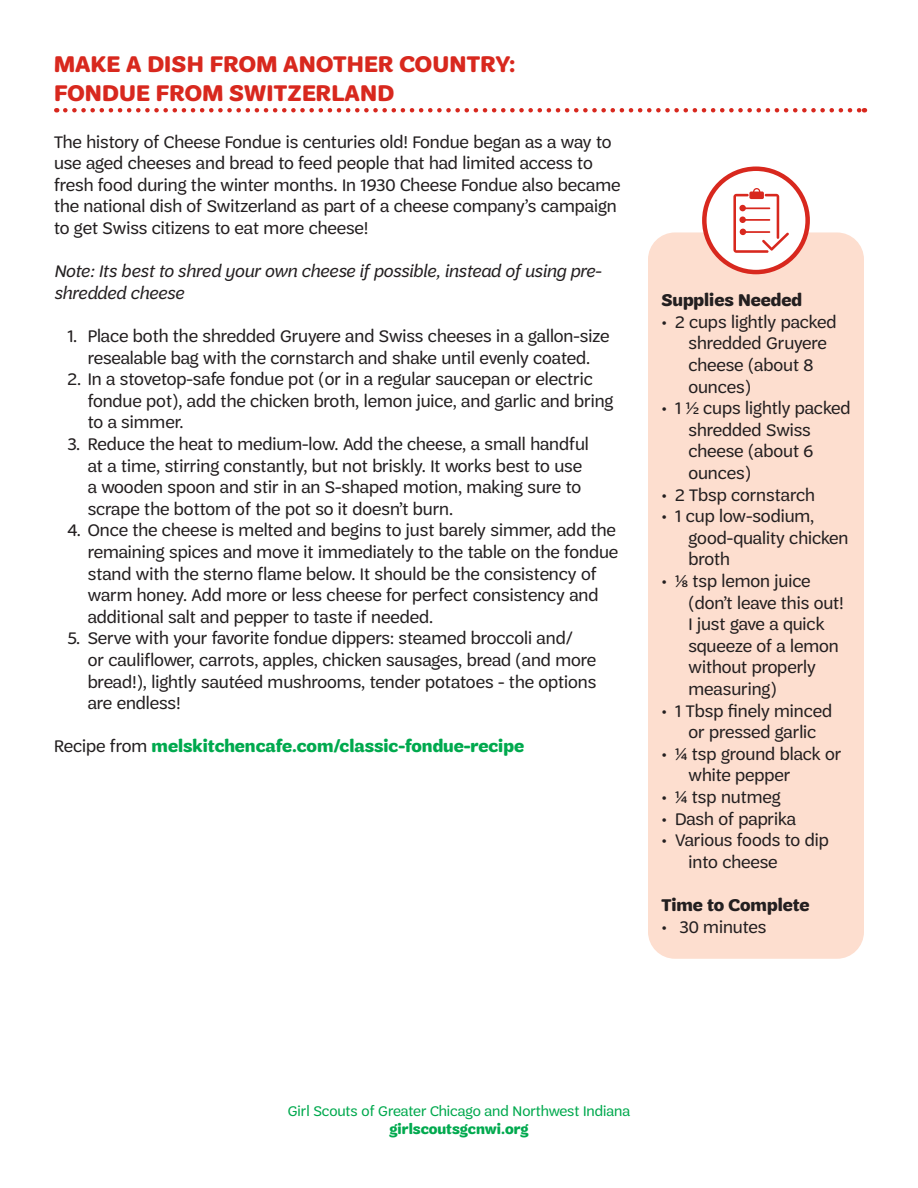
<style>
.page{position:relative;width:918px;height:1188px;background:#fff}
.page>*{position:absolute;margin:0;border:0;box-sizing:border-box;transform-origin:0 0}
.t1{font:700 24px "Trefoil Sans";letter-spacing:.01em;color:#d8281e}
.t2{font:18px/21.6px "Trefoil Sans";color:#231f20}
.t3{font:italic 18px/21.6px "Trefoil Sans";color:#231f20}
.Body{font:700 18px "Trefoil Sans";color:#00a94e}
.t4{font:700 18px "Trefoil Sans";color:#231f20}
.t5{font:15px "Trefoil Sans";color:#00a94e}
.t6{font:700 15px "Trefoil Sans";color:#00a94e}
.s1{font-weight:400;color:#231f20}
</style>
<div class="page">
<svg style="left:65px;top:108px;width:800px;height:4px"></svg>
<div style="left:648px;top:232px;width:216px;height:727px;background:#fddecf;border-radius:27px"></div>
<div style="left:704px;top:169px;width:104px;height:103px;background:#fff;border-radius:50%"></div>
<div style="left:702px;top:166px;width:108px;height:108px;border:4px solid #d8281e;border-radius:50%"></div>
<svg style="left:733px;top:188px;width:56px;height:65px"></svg>
<p class="t1" style="left:54px;top:51px;width:463px">MAKE A DISH FROM ANOTHER COUNTRY:</p>
<p class="t1" style="left:54px;top:79px;width:342px">FONDUE FROM SWITZERLAND</p>
<p class="t2" style="left:54px;top:131px;width:568px">The history of Cheese Fondue is centuries old! Fondue began as a way to use aged cheeses and bread to feed people that had limited access to fresh food during the winter months. In 1930 Cheese Fondue also became the national dish of Switzerland as part of a cheese company’s campaign to get Swiss citizens to eat more cheese!</p>
<p class="t3" style="left:54px;top:261px;width:549px">Note: Its best to shred your own cheese if possible, instead of using pre&shy;shredded cheese</p>
<p class="t2" style="left:68px;top:325px;width:543px;text-align:center">1. Place both the shredded Gruyere and Swiss cheeses in a gallon-size resealable bag with the cornstarch and shake until evenly coated.</p>
<p class="t2" style="left:88px;top:368px;width:527px;text-indent:-20px">2. In a stovetop-safe fondue pot (or in a regular saucepan or electric fondue pot), add the chicken broth, lemon juice, and garlic and bring to a simmer.</p>
<p class="t2" style="left:88px;top:433px;width:503px;text-indent:-20px">3. Reduce the heat to medium-low. Add the cheese, a small handful at a time, stirring constantly, but not briskly. It works best to use a wooden spoon and stir in an S-shaped motion, making sure to scrape the bottom of the pot so it doesn’t burn.</p>
<p class="t2" style="left:88px;top:520px;width:532px;text-indent:-20px">4. Once the cheese is melted and begins to just barely simmer, add the remaining spices and move it immediately to the table on the fondue stand with the sterno flame below. It should be the consistency of warm honey. Add more or less cheese for perfect consistency and additional salt and pepper to taste if needed.</p>
<p class="t2" style="left:88px;top:628px;width:510px;text-indent:-20px">5. Serve with your favorite fondue dippers: steamed broccoli and/<br>or cauliflower, carrots, apples, chicken sausages, bread (and more bread!), lightly sautéed mushrooms, tender potatoes - the options are endless!</p>
<p class="Body" style="left:54px;top:736px;width:472px"><span class="s1">Recipe from</span> melskitchencafe.com/classic-fondue-recipe</p>
<p class="t4" style="left:662px;top:290px;width:142px">Supplies Needed</p>
<p class="t2" style="left:688px;top:311px;width:149px;text-indent:-27px">• 2 cups lightly packed shredded Gruyere cheese (about 8 ounces)</p>
<p class="t2" style="left:688px;top:398px;width:164px;text-indent:-27px">• 1 1/2 cups lightly packed shredded Swiss cheese (about 6 ounces)</p>
<p class="t2" style="left:662px;top:484px;width:155px">• 2 Tbsp cornstarch</p>
<p class="t2" style="left:688px;top:506px;width:161px;text-indent:-27px">• 1 cup low-sodium, good-quality chicken broth</p>
<p class="t2" style="left:688px;top:570px;width:157px;text-indent:-27px">• 1/8 tsp lemon juice (don’t leave this out!<br>I just gave a quick squeeze of a lemon without properly measuring)</p>
<p class="t2" style="left:688px;top:700px;width:145px;text-indent:-27px">• 1 Tbsp finely minced or pressed garlic</p>
<p class="t2" style="left:688px;top:743px;width:154px;text-indent:-27px">• 1/4 tsp ground black or white pepper</p>
<p class="t2" style="left:662px;top:786px;width:121px">• 1/4 tsp nutmeg</p>
<p class="t2" style="left:662px;top:808px;width:136px">• Dash of paprika</p>
<p class="t2" style="left:688px;top:830px;width:142px;text-indent:-27px">• Various foods to dip into cheese</p>
<p class="t4" style="left:662px;top:895px;width:149px">Time to Complete</p>
<p class="t2" style="left:662px;top:916px;width:106px">• 30 minutes</p>
<p class="t5" style="left:288px;top:1103px;width:344px">Girl Scouts of Greater Chicago and Northwest Indiana</p>
<p class="t6" style="left:390px;top:1121px;width:140px">girlscoutsgcnwi.org</p>
</div>
